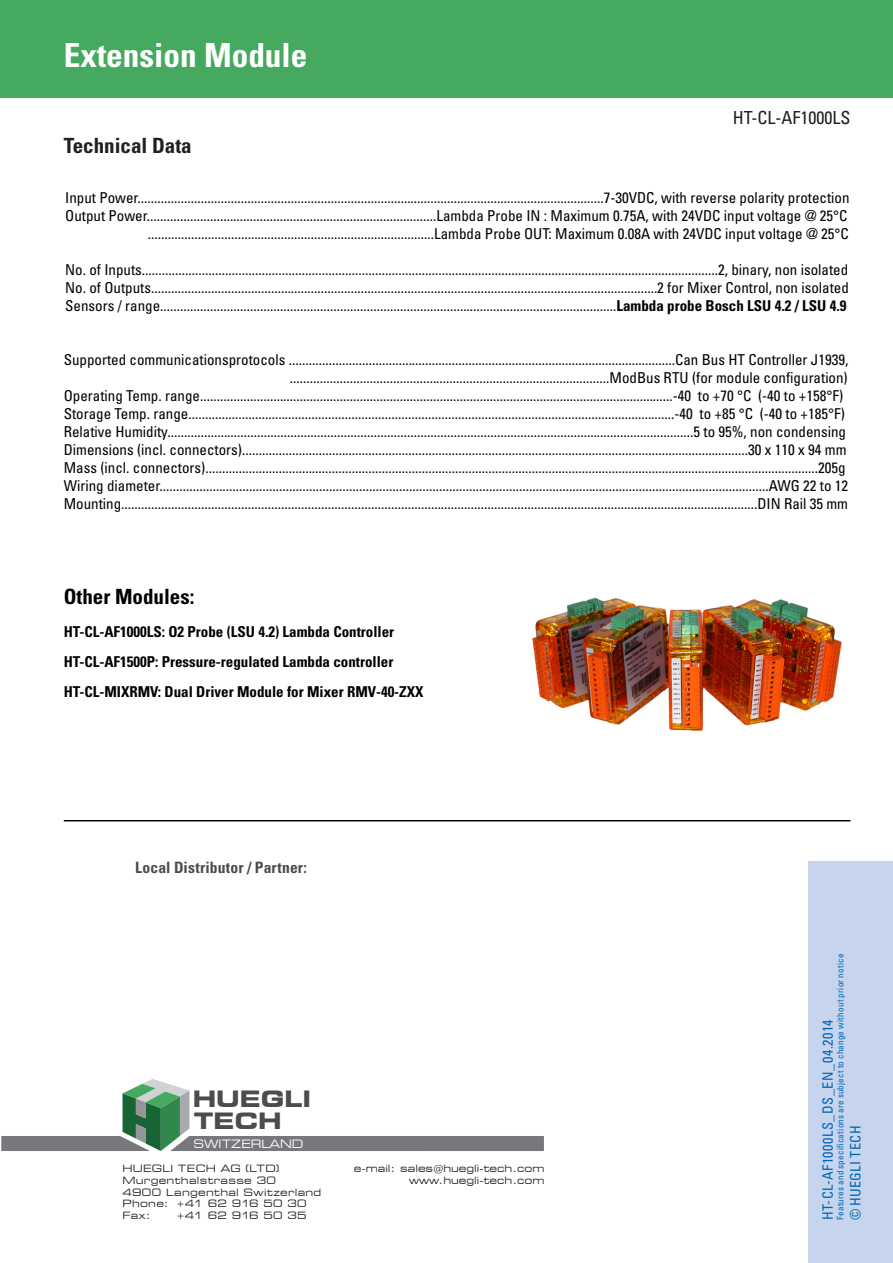
<style>
.page{position:relative;width:893px;height:1263px;background:#fff}
.page>*{position:absolute;margin:0;border:0;box-sizing:border-box;transform-origin:0 0}
.t1{font:700 condensed 33.15px "Univers LT Std";color:#fff}
.t2{font:700 expanded 22.35px/21.6px "Square 721 BT";color:#4b4c4d}
.t3{font:700 condensed 21px "Univers LT Std";color:#231f20}
.t4{font:700 condensed 21px "Univers LT Std";color:#000}
.t5{font:condensed 18px "Univers LT Std";color:#231f20}
.titoletti_ita{font:700 condensed 15.6px "Univers LT Std";letter-spacing:.005em;color:#4b4c4d}
.t6{font:condensed 15px "Univers LT Std";color:#000}
.t7{font:700 condensed 15px "Univers LT Std";color:#000}
.titoletti_ita-2{font:condensed 14.25px "Univers LT Std";letter-spacing:.03em;color:#0166b3}
.t8{font:expanded 11.55px "Square 721 BT";color:#fff;scale:.96 1}
.titoletti_ing{font:expanded 9.9px "Square 721 BT";letter-spacing:.025em;color:#231f20}
.titoletti_ing-2{font:expanded 9.9px "Square 721 BT";color:#231f20}
.titoletti_ing-3{font:expanded 9.9px "Square 721 BT";letter-spacing:-.005em;color:#231f20}
.titoletti_ita-3{font:condensed 9px "Univers LT Std";letter-spacing:.03em;color:#0166b3}
.s1{font-weight:700}
</style>
<div class="page">
<img style="left:532px;top:597px;width:310px;height:134px">
<div style="left:808px;top:861px;width:85px;height:402px;background:#c6d5ed"></div>
<svg style="left:1px;top:1079px;width:543px;height:72px"></svg>
<hr style="left:64px;top:820px;width:786px;height:1px;background:#000">
<div style="left:0;top:0;width:893px;height:98px;background:#45aa5f"></div>
<p class="t1" style="left:64px;top:34px;width:245px">Extension Module</p>
<p class="t3" style="left:64px;top:133px;width:129px">Technical Data</p>
<p class="t5" style="left:733px;top:106px;width:119px">HT-CL-AF1000LS</p>
<p class="t6" style="left:65px;top:188px;width:786px">Input Power............................................................................................................................................7-30VDC, with reverse polarity protection</p>
<p class="t6" style="left:65px;top:206px;width:784px">Output Power.......................................................................................Lambda Probe IN : Maximum 0.75A, with 24VDC input voltage @ 25°C</p>
<p class="t6" style="left:148px;top:224px;width:703px">......................................................................................Lambda Probe OUT: Maximum 0.08A with 24VDC input voltage @ 25°C</p>
<p class="t6" style="left:65px;top:260px;width:784px">No. of Inputs.............................................................................................................................................................................2, binary, non isolated</p>
<p class="t6" style="left:65px;top:278px;width:785px">No. of Outputs........................................................................................................................................................2 for Mixer Control, non isolated</p>
<p class="t6" style="left:65px;top:296px;width:783px">Sensors / range.........................................................................................................................................<span class="s1">Lambda probe Bosch LSU 4.2 / LSU 4.9</span></p>
<p class="t6" style="left:64px;top:350px;width:786px">Supported communicationsprotocols ....................................................................................................................Can Bus HT Controller J1939,</p>
<p class="t6" style="left:290px;top:368px;width:559px">................................................................................................ModBus RTU (for module configuration)</p>
<p class="t6" style="left:64px;top:386px;width:781px">Operating Temp. range..............................................................................................................................................-40 to +70 °C (-40 to +158°F)</p>
<p class="t6" style="left:64px;top:404px;width:783px">Storage Temp. range..................................................................................................................................................-40 to +85 °C (-40 to +185°F)</p>
<p class="t6" style="left:64px;top:422px;width:784px">Relative Humidity..............................................................................................................................................................5 to 95%, non condensing</p>
<p class="t6" style="left:64px;top:440px;width:784px">Dimensions (incl. connectors)........................................................................................................................................................30 x 110 x 94 mm</p>
<p class="t6" style="left:64px;top:458px;width:783px">Mass (incl. connectors)........................................................................................................................................................................................205g</p>
<p class="t6" style="left:64px;top:476px;width:786px">Wiring diameter.......................................................................................................................................................................................AWG 22 to 12</p>
<p class="t6" style="left:64px;top:494px;width:786px">Mounting...............................................................................................................................................................................................DIN Rail 35 mm</p>
<p class="t4" style="left:64px;top:584px;width:132px">Other Modules:</p>
<p class="t7" style="left:64px;top:622px;width:332px">HT-CL-AF1000LS: O2 Probe (LSU 4.2) Lambda Controller</p>
<p class="t7" style="left:64px;top:652px;width:331px">HT-CL-AF1500P: Pressure-regulated Lambda controller</p>
<p class="t7" style="left:64px;top:682px;width:361px">HT-CL-MIXRMV: Dual Driver Module for Mixer RMV-40-ZXX</p>
<p class="titoletti_ita" style="left:135px;top:857px;width:173px">Local Distributor / Partner:</p>
<h2 class="t2" style="left:193px;top:1088px;width:120px">HUEGLI<br>TECH</h2>
<p class="t8" style="left:194px;top:1136px;width:116px">SWITZERLAND</p>
<p class="titoletti_ing" style="left:122px;top:1162px;width:159px">HUEGLI TECH AG (LTD)</p>
<p class="titoletti_ing" style="left:122px;top:1174px;width:155px">Murgenthalstrasse 30</p>
<p class="titoletti_ing" style="left:122px;top:1186px;width:200px">4900 Langenthal Switzerland</p>
<p class="titoletti_ing" style="left:122px;top:1198px;width:186px">Phone: +41 62 916 50 30</p>
<p class="titoletti_ing" style="left:122px;top:1210px;width:29px">Fax:</p>
<p class="titoletti_ing-3" style="left:176px;top:1210px;width:132px">+41 62 916 50 35</p>
<p class="titoletti_ing-2" style="left:354px;top:1162px;width:192px">e-mail: sales@huegli-tech.com</p>
<p class="titoletti_ing-2" style="left:409px;top:1174px;width:137px">www.huegli-tech.com</p>
<p class="titoletti_ita-3" style="left:835px;top:1220px;width:268px;rotate:-90deg">Features and specifications are subject to change without prior notice</p>
<p class="titoletti_ita-2" style="left:819px;top:1220px;width:203px;rotate:-90deg">HT-CL-AF1000LS_DS_EN_04.2014</p>
<p class="titoletti_ita-2" style="left:846px;top:1220px;width:96px;rotate:-90deg">© HUEGLI TECH</p>
</div>
